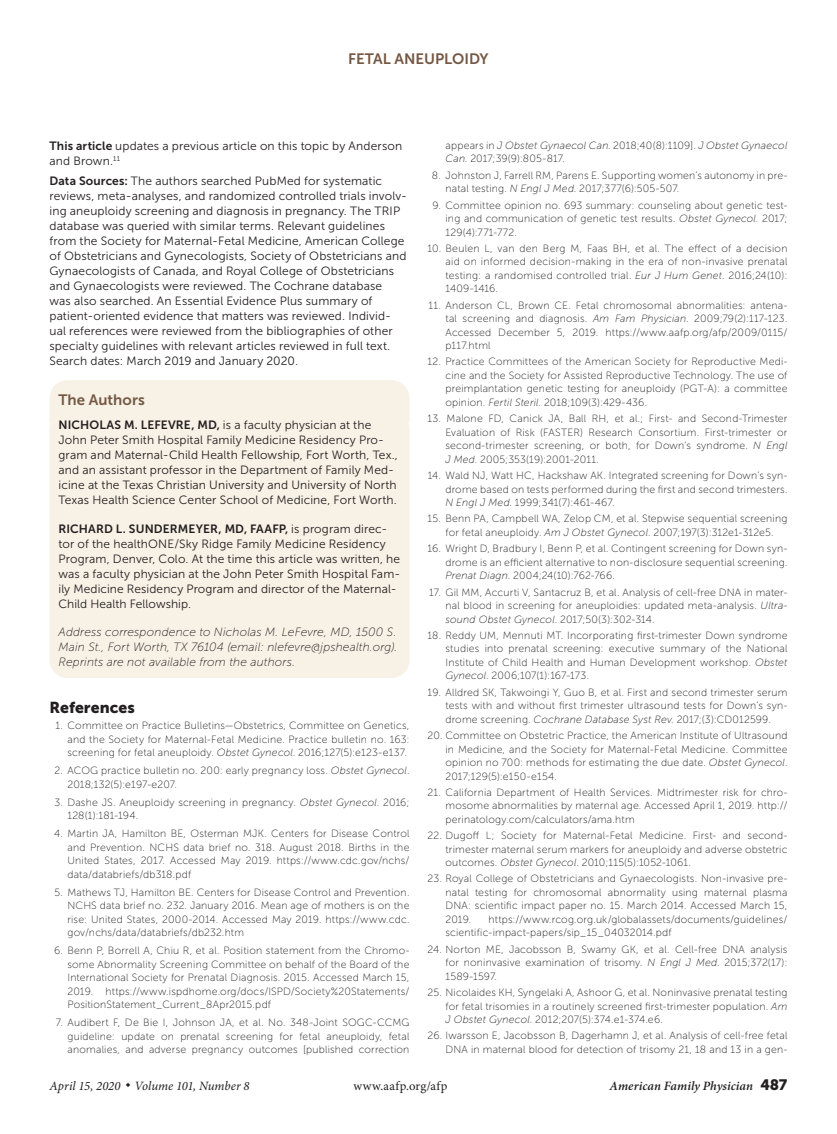
<style>
.page{position:relative;width:837px;height:1134px;background:#fff}
.page>*{position:absolute;margin:0;border:0;box-sizing:border-box;transform-origin:0 0}
.refs_head{font:15.75px "Museo Sans 900";letter-spacing:.005em;color:#231f20}
.auth_info_head{font:15px "Museo Sans 700";letter-spacing:.005em;color:#745844}
.t1{font:italic 12.75px "Minion Pro";color:#231f20}
.t2{font:italic 600 12.75px "Minion Pro";letter-spacing:.005em;color:#231f20}
.t3{font:12.75px "Minion Pro";letter-spacing:.03em;color:#231f20}
.blurb{font:12px/15px "Museo Sans 300";letter-spacing:.01em;color:#231f20}
.auth_info{font:12px/15px "Museo Sans 300";letter-spacing:.01em;color:#231f20}
.auth_info-2{font:italic 12px/15px "Museo Sans 100";letter-spacing:.01em;color:#231f20;text-align:justify}
.refs{font:10.5px/13.5px "Museo Sans 100";letter-spacing:.02em;color:#231f20;text-align:justify}
.s1{font-family:"Museo Sans 700"}
.s2{font-style:italic}
.s3{font-family:"Museo Sans 900";font-weight:400;font-style:normal;font-size:15px}
</style>
<div class="page">
<div style="left:50px;top:380px;width:360px;height:42px;background:#f7f1e6"></div>
<div style="left:50px;top:411px;width:360px;height:267px;background:#f7f1e6;border-radius:18px"></div>
<h2 class="auth_info_head" style="left:348px;top:50px;width:142px">FETAL ANEUPLOIDY</h2>
<p class="blurb" style="left:50px;top:138px;width:354px"><span class="s1">This article</span> updates a previous article on this topic by Anderson and Brown.<sup>11</sup></p>
<p class="blurb" style="left:50px;top:173px;width:359px"><span class="s1">Data Sources:</span> The authors searched PubMed for systematic reviews, meta-analyses, and randomized controlled trials involv&shy;ing aneuploidy screening and diagnosis in pregnancy. The TRIP database was queried with similar terms. Relevant guidelines from the Society for Maternal-Fetal Medicine, American College of Obstetricians and Gynecologists, Society of Obstetricians and Gynaecologists of Canada, and Royal College of Obstetricians and Gynaecologists were reviewed. The Cochrane database<br>was also searched. An Essential Evidence Plus summary of patient-oriented evidence that matters was reviewed. Individ&shy;ual references were reviewed from the bibliographies of other specialty guidelines with relevant articles reviewed in full text.<br>Search dates: March 2019 and January 2020.</p>
<p class="auth_info_head" style="left:58px;top:391px;width:88px">The Authors</p>
<p class="auth_info" style="left:58px;top:417px;width:341px"><span class="s1">NICHOLAS M. LEFEVRE, MD,</span> is a faculty physician at the John Peter Smith Hospital Family Medicine Residency Pro&shy;gram and Maternal-Child Health Fellowship, Fort Worth, Tex., and an assistant professor in the Department of Family Med&shy;icine at the Texas Christian University and University of North Texas Health Science Center School of Medicine, Fort Worth.</p>
<p class="auth_info" style="left:58px;top:521px;width:343px"><span class="s1">RICHARD L. SUNDERMEYER, MD, FAAFP,</span> is program direc&shy;tor of the healthONE/Sky Ridge Family Medicine Residency Program, Denver, Colo. At the time this article was written, he was a faculty physician at the John Peter Smith Hospital Fam&shy;ily Medicine Residency Program and director of the Maternal-Child Health Fellowship.</p>
<p class="auth_info-2" style="left:58px;top:625px;width:340px">Address correspondence to Nicholas M. LeFevre, MD, 1500 S.<br>Main St., Fort Worth, TX 76104 (email: nlefevre@jpshealth.org).<br>Reprints are not available from the authors.</p>
<p class="refs_head" style="left:50px;top:698px;width:87px">References</p>
<p class="refs" style="left:68px;top:719px;width:344px;text-indent:-12px">1. Committee on Practice Bulletins—Obstetrics, Committee on Genetics, and the Society for Maternal-Fetal Medicine. Practice bulletin no. 163: screening for fetal aneuploidy. <span class="s2">Obstet Gynecol</span>. 2016;127(5):e123-e137.</p>
<p class="refs" style="left:68px;top:764px;width:343px;text-indent:-13px">2. ACOG practice bulletin no. 200: early pregnancy loss. <span class="s2">Obstet Gynecol</span>.<br>2018;132(5):e197-e207.</p>
<p class="refs" style="left:68px;top:795px;width:344px;text-indent:-13px">3. Dashe JS. Aneuploidy screening in pregnancy. <span class="s2">Obstet Gynecol</span>. 2016;<br>128(1):181-194.</p>
<p class="refs" style="left:68px;top:827px;width:344px;text-indent:-13px">4. Martin JA, Hamilton BE, Osterman MJK. Centers for Disease Control and Prevention. NCHS data brief no. 318. August 2018. Births in the United States, 2017. Accessed May 2019. https://www.cdc.gov/nchs/ data/databriefs/db318.pdf</p>
<p class="refs" style="left:68px;top:885px;width:344px;text-indent:-13px">5. Mathews TJ, Hamilton BE. Centers for Disease Control and Prevention.<br>NCHS data brief no. 232. January 2016. Mean age of mothers is on the rise: United States, 2000-2014. Accessed May 2019. https://www.cdc. gov/nchs/data/databriefs/db232.htm</p>
<p class="refs" style="left:68px;top:944px;width:344px;text-indent:-13px">6. Benn P, Borrell A, Chiu R, et al. Position statement from the Chromo&shy;some Abnormality Screening Committee on behalf of the Board of the International Society for Prenatal Diagnosis. 2015. Accessed March 15, 2019. https://www.ispdhome.org/docs/ISPD/Society%20Statements/ PositionStatement_Current_8Apr2015.pdf</p>
<p class="refs" style="left:68px;top:1016px;width:344px;text-indent:-12px">7. Audibert F, De Bie I, Johnson JA, et al. No. 348-Joint SOGC-CCMG guideline: update on prenatal screening for fetal aneuploidy, fetal anomalies, and adverse pregnancy outcomes [published correction</p>
<p class="refs" style="left:446px;top:139px;width:344px">appears in <span class="s2">J Obstet Gynaecol Can</span>. 2018;40(8):1109]. <span class="s2">J Obstet Gynaecol<br>Can</span>. 2017;39(9):805-817.</p>
<p class="refs" style="left:446px;top:168px;width:344px;text-indent:-14px">8. Johnston J, Farrell RM, Parens E. Supporting women’s autonomy in pre&shy;natal testing. <span class="s2">N Engl J Med</span>. 2017;377(6):505-507.</p>
<p class="refs" style="left:446px;top:198px;width:344px;text-indent:-13px">9. Committee opinion no. 693 summary: counseling about genetic test&shy;ing and communication of genetic test results. <span class="s2">Obstet Gynecol</span>. 2017; 129(4):771-772.</p>
<p class="refs" style="left:446px;top:242px;width:344px;text-indent:-18px">10. Beulen L, van den Berg M, Faas BH, et al. The effect of a decision aid on informed decision-making in the era of non-invasive prenatal testing: a randomised controlled trial. <span class="s2">Eur J Hum Genet</span>. 2016;24(10):<br>1409-1416.</p>
<p class="refs" style="left:446px;top:298px;width:344px;text-indent:-17px">11. Anderson CL, Brown CE. Fetal chromosomal abnormalities: antena&shy;tal screening and diagnosis. <span class="s2">Am Fam Physician</span>. 2009;79(2):117-123.<br>Accessed December 5, 2019. https://www.aafp.org/afp/2009/0115/ p117.html</p>
<p class="refs" style="left:446px;top:355px;width:344px;text-indent:-18px">12. Practice Committees of the American Society for Reproductive Medi&shy;cine and the Society for Assisted Reproductive Technology. The use of preimplantation genetic testing for aneuploidy (PGT-A): a committee opinion. <span class="s2">Fertil Steril</span>. 2018;109(3):429-436.</p>
<p class="refs" style="left:446px;top:412px;width:343px;text-indent:-18px">13. Malone FD, Canick JA, Ball RH, et al.; First- and Second-Trimester Evaluation of Risk (FASTER) Research Consortium. First-trimester or second-trimester screening, or both, for Down’s syndrome. <span class="s2">N Engl J Med</span>. 2005;353(19):2001-2011.</p>
<p class="refs" style="left:446px;top:469px;width:344px;text-indent:-18px">14. Wald NJ, Watt HC, Hackshaw AK. Integrated screening for Down’s syn&shy;drome based on tests performed during the first and second trimesters.<br><span class="s2">N Engl J Med</span>. 1999;341(7):461-467.</p>
<p class="refs" style="left:428px;top:512px;width:361px;text-align:center">15. Benn PA, Campbell WA, Zelop CM, et al. Stepwise sequential screening for fetal aneuploidy. <span class="s2">Am J Obstet Gynecol</span>. 2007;197(3):312e1-312e5.</p>
<p class="refs" style="left:446px;top:542px;width:344px;text-indent:-18px">16. Wright D, Bradbury I, Benn P, et al. Contingent screening for Down syn&shy;drome is an efficient alternative to non-disclosure sequential screening.<br><span class="s2">Prenat Diagn</span>. 2004;24(10):762-766.</p>
<p class="refs" style="left:446px;top:585px;width:344px;text-indent:-16px">17. Gil MM, Accurti V, Santacruz B, et al. Analysis of cell-free DNA in mater&shy;nal blood in screening for aneuploidies: updated meta-analysis. <span class="s2">Ultra&shy;sound Obstet Gynecol</span>. 2017;50(3):302-314.</p>
<p class="refs" style="left:446px;top:629px;width:344px;text-indent:-18px">18. Reddy UM, Mennuti MT. Incorporating first-trimester Down syndrome studies into prenatal screening: executive summary of the National Institute of Child Health and Human Development workshop. <span class="s2">Obstet Gynecol</span>. 2006;107(1):167-173.</p>
<p class="refs" style="left:446px;top:685px;width:344px;text-indent:-18px">19. Alldred SK, Takwoingi Y, Guo B, et al. First and second trimester serum tests with and without first trimester ultrasound tests for Down’s syn&shy;drome screening. <span class="s2">Cochrane Database Syst Rev</span>. 2017;(3):CD012599.</p>
<p class="refs" style="left:446px;top:729px;width:344px;text-indent:-18px">20. Committee on Obstetric Practice, the American Institute of Ultrasound in Medicine, and the Society for Maternal-Fetal Medicine. Committee opinion no 700: methods for estimating the due date. <span class="s2">Obstet Gynecol</span>.<br>2017;129(5):e150-e154.</p>
<p class="refs" style="left:446px;top:786px;width:344px;text-indent:-18px">21. California Department of Health Services. Midtrimester risk for chro&shy;mosome abnormalities by maternal age. Accessed April 1, 2019. http:// perinatology.com/calculators/ama.htm</p>
<p class="refs" style="left:446px;top:829px;width:344px;text-indent:-18px">22. Dugoff L; Society for Maternal-Fetal Medicine. First- and second&shy;trimester maternal serum markers for aneuploidy and adverse obstetric outcomes. <span class="s2">Obstet Gynecol</span>. 2010;115(5):1052-1061.</p>
<p class="refs" style="left:446px;top:872px;width:344px;text-indent:-18px">23. Royal College of Obstetricians and Gynaecologists. Non-invasive pre&shy;natal testing for chromosomal abnormality using maternal plasma DNA: scientific impact paper no. 15. March 2014. Accessed March 15, 2019.</p>
<p class="refs" style="left:446px;top:913px;width:343px;text-indent:43px">https://www.rcog.org.uk/globalassets/documents/guidelines/ scientific-impact-papers/sip_15_04032014.pdf</p>
<p class="refs" style="left:446px;top:943px;width:344px;text-indent:-18px">24. Norton ME, Jacobsson B, Swamy GK, et al. Cell-free DNA analysis for noninvasive examination of trisomy. <span class="s2">N Engl J Med</span>. 2015;372(17):<br>1589-1597.</p>
<p class="refs" style="left:446px;top:986px;width:344px;text-indent:-18px">25. Nicolaides KH, Syngelaki A, Ashoor G, et al. Noninvasive prenatal testing for fetal trisomies in a routinely screened first-trimester population. <span class="s2">Am J Obstet Gynecol</span>. 2012;207(5):374.e1-374.e6.</p>
<p class="refs" style="left:428px;top:1029px;width:362px;text-align:right">26. Iwarsson E, Jacobsson B, Dagerhamn J, et al. Analysis of cell-free fetal<br>DNA in maternal blood for detection of trisomy 21, 18 and 13 in a gen-</p>
<p class="t1" style="left:50px;top:1078px;width:202px">April 15, 2020 ◆ Volume 101, Number 8</p>
<p class="t3" style="left:353px;top:1078px;width:96px">www.aafp.org/afp</p>
<p class="t2" style="left:610px;top:1077px;width:179px">American Family Physician <span class="s3">487</span></p>
</div>
